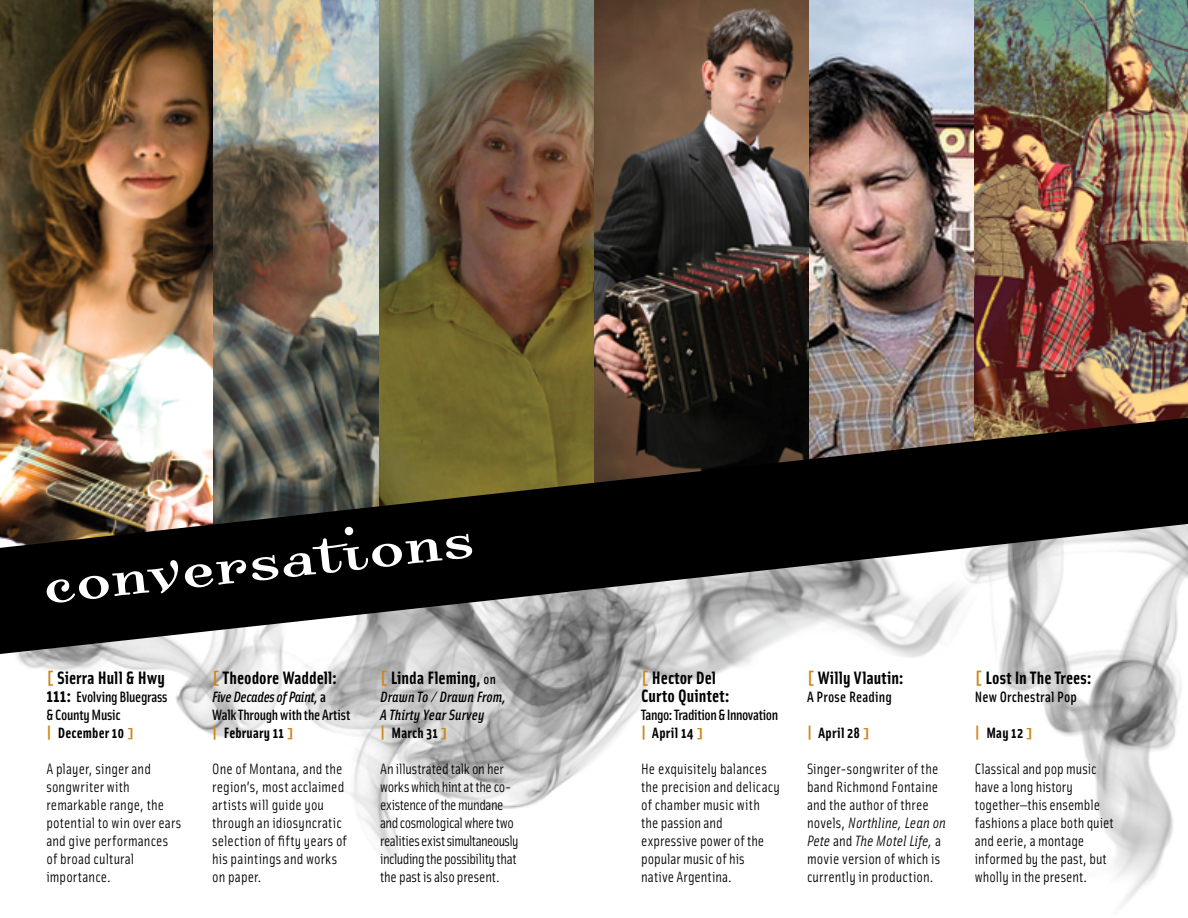
<style>
.page{position:relative;width:1188px;height:918px;background:#fff}
.page>*{position:absolute;margin:0;border:0;box-sizing:border-box;transform-origin:0 0}
.t1{font:78px "Dalliance Roman";color:#fff}
.t2{font:700 18px/18px "Solex";letter-spacing:.005em;color:#000}
.t3{font:15px/18px "Solex";letter-spacing:.005em;color:#000}
.t4{font:15px/18px "Solex";letter-spacing:-.025em;color:#000}
.t5{font:500 15px/18px "Solex";letter-spacing:-.015em;color:#000}
.t6{font:italic 500 15px/18px "Solex";letter-spacing:.005em;color:#000}
.t7{font:500 15px "Solex";letter-spacing:.015em;color:#000}
.t8{font:700 15px "Solex";letter-spacing:.015em;color:#000}
.s1{font-weight:900;color:#d18516}
.s2{font-weight:700;font-size:18px}
.s3{font-weight:900;font-size:18px;color:#d18516}
.s4{font-weight:700}
.s5{font-weight:900;font-size:13.5px;color:#d18516}
.s6{font-style:italic}
.s7{font-weight:500;font-size:14.25px}
.s8{font-weight:900;font-style:normal;font-size:18px;color:#d18516}
.s9{font-weight:700;font-style:normal}
.s10{font-weight:900;font-style:normal;font-size:13.5px;color:#d18516}
</style>
<div class="page">
<img style="left:16px;top:654px;width:909px;height:207px">
<img style="left:999px;top:654px;width:183px;height:252px">
<img style="left:808px;top:0;width:167px;height:418px">
<img style="left:594px;top:0;width:214px;height:418px">
<img style="left:0;top:0;width:379px;height:418px">
<img style="left:975px;top:0;width:213px;height:418px">
<img style="left:379px;top:0;width:215px;height:418px">
<svg style="left:0;top:418px;width:1188px;height:236px;background:#59554f"></svg>
<h1 class="t1" style="left:39px;top:544px;width:435px;rotate:-6deg">conversations</h1>
<p class="t2" style="left:46px;top:668px;width:120px"><span class="s1">[</span> Sierra Hull &amp; Hwy</p>
<p class="t5" style="left:46px;top:687px;width:123px"><span class="s2">111:</span> Evolving Bluegrass &amp; County Music<br><span class="s3">|</span> <span class="s4">December 10</span> <span class="s5">]</span></p>
<p class="t3" style="left:46px;top:759px;width:136px">A player, singer and songwriter with remarkable range, the potential to win over ears and give performances of broad cultural importance.</p>
<p class="t2" style="left:212px;top:668px;width:126px"><span class="s1">[</span> Theodore Waddell:</p>
<p class="t5" style="left:212px;top:687px;width:140px"><span class="s6">Five Decades of Paint,</span> a<br>Walk Through with the Artist <span class="s3">|</span> <span class="s4">February 11</span> <span class="s5">]</span></p>
<p class="t3" style="left:212px;top:759px;width:136px">One of Montana, and the region’s, most acclaimed artists will guide you through an idiosyncratic selection of fifty years of his paintings and works on paper.</p>
<p class="t2" style="left:380px;top:668px;width:117px"><span class="s1">[</span> Linda Fleming, <span class="s7">on</span></p>
<p class="t6" style="left:380px;top:687px;width:128px">Drawn To / Drawn From,<br>A Thirty Year Survey<br><span class="s8">|</span> <span class="s9">March 31</span> <span class="s10">]</span></p>
<p class="t4" style="left:380px;top:759px;width:140px">An illustrated talk on her works which hint at the co&shy;existence of the mundane and cosmological where two realities exist simultaneously including the possibility that the past is also present.</p>
<p class="t2" style="left:641px;top:668px;width:90px"><span class="s1">[</span> Hector Del<br>Curto Quintet:</p>
<p class="t5" style="left:641px;top:705px;width:138px">Tango: Tradition &amp; Innovation <span class="s3">|</span> <span class="s4">April 14</span> <span class="s5">]</span></p>
<p class="t3" style="left:641px;top:759px;width:140px">He exquisitely balances the precision and delicacy of chamber music with the passion and expressive power of the popular music of his native Argentina.</p>
<p class="t2" style="left:807px;top:668px;width:98px"><span class="s1">[</span> Willy Vlautin:</p>
<p class="t7" style="left:807px;top:687px;width:86px">A Prose Reading</p>
<p class="t8" style="left:807px;top:723px;width:65px"><span class="s3">|</span> April 28 <span class="s5">]</span></p>
<p class="t3" style="left:807px;top:759px;width:140px">Singer-songwriter of the band Richmond Fontaine and the author of three novels, <span class="s6">Northline, Lean on<br>Pete</span> and <span class="s6">The Motel Life,</span> a movie version of which is currently in production.</p>
<p class="t2" style="left:975px;top:668px;width:118px"><span class="s1">[</span> Lost In The Trees:</p>
<p class="t7" style="left:975px;top:687px;width:103px">New Orchestral Pop</p>
<p class="t8" style="left:975px;top:723px;width:60px"><span class="s3">|</span> May 12 <span class="s5">]</span></p>
<p class="t3" style="left:975px;top:759px;width:140px">Classical and pop music have a long history together—this ensemble fashions a place both quiet and eerie, a montage informed by the past, but wholly in the present.</p>
</div>
